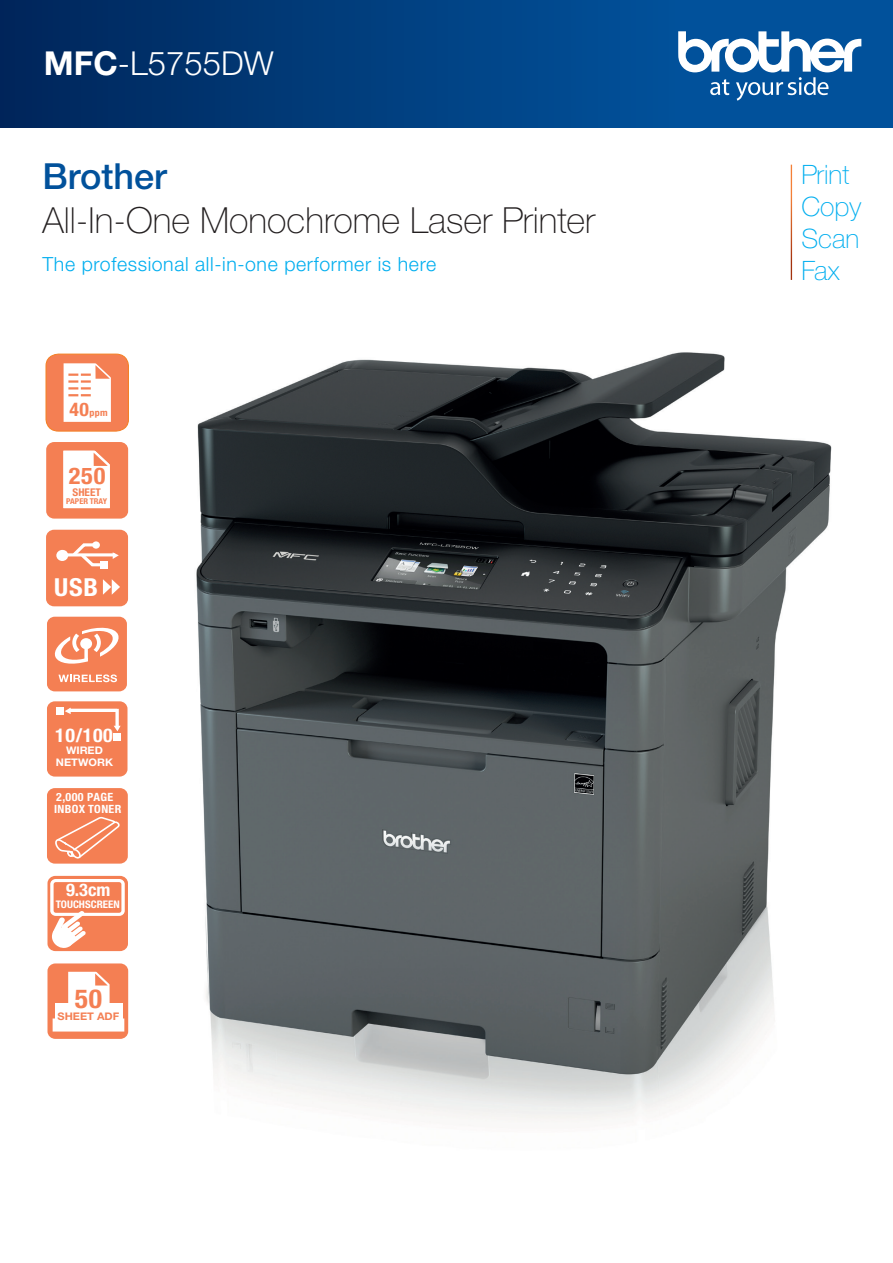
<style>
.page{position:relative;width:893px;height:1263px;background:#fff}
.page>*{position:absolute;margin:0;border:0;box-sizing:border-box;transform-origin:0 0}
.t1{font:100 36px "Helvetica Neue LTW1 G";color:#231f20}
.t2{font:500 36px "Helvetica Neue LTW1 G";color:#01519b}
.t3{font:300 33px "Helvetica Neue LTW1 G";color:#fff}
.t4{font:100 26.7px/32.1px "Helvetica Neue LTW1 G";color:#00aeef}
.t5{font:700 condensed 26.25px "Helvetica Neue LTW1 G";color:#f47f53;scale:1.06 1}
.t6{font:700 condensed 24.9px "Helvetica Neue LTW1 G";color:#fff;scale:1.06 1}
.t7{font:700 condensed 23.1px "Helvetica Neue LTW1 G";color:#f47f53;scale:1.06 1}
.t8{font:300 19.5px "Helvetica Neue LTW1 G";letter-spacing:.03em;color:#00aeef}
.t9{font:700 condensed 18.9px "Helvetica Neue LTW1 G";color:#fff;scale:1.06 1}
.t10{font:700 condensed 17.4px "Helvetica Neue LTW1 G";color:#fff;scale:1.06 1}
.t11{font:700 condensed 11.4px/11.4px "Helvetica Neue LTW1 G";letter-spacing:.03em;color:#fff;scale:1.06 1}
.t12{font:700 condensed 10.65px "Helvetica Neue LTW1 G";color:#f47f53;scale:1.06 1}
.t13{font:700 10.5px/12.1px "Helvetica Neue LTW1 G";color:#fff;text-align:center;scale:1.06 1}
.t14{font:700 condensed 10.5px "Helvetica Neue LTW1 G";color:#fff;scale:1.06 1}
.t15{font:700 10.5px "Helvetica Neue LTW1 G";color:#f47f53;scale:1.06 1}
.t16{font:700 condensed 9.45px "Helvetica Neue LTW1 G";color:#f47f53;scale:1.06 1}
.t17{font:700 condensed 7.95px "Helvetica Neue LTW1 G";color:#f47f53;scale:1.06 1}
.s1{font-weight:700}
.s2{font-size:18.75px}
</style>
<div class="page">
<div style="left:0;top:0;width:685px;height:128px;background:linear-gradient(to right,#00265a,#01529c)"></div>
<div style="left:685px;top:0;width:208px;height:128px;background:#01519b"></div>
<svg style="left:678px;top:31px;width:183px;height:70px"></svg>
<img style="left:196px;top:352px;width:636px;height:770px">
<div style="left:46px;top:354px;width:82px;height:77px;background:#f47f53;border-radius:12px"></div>
<div style="left:46px;top:354px;width:83px;height:78px;border:1px solid #f48026;border-radius:12px"></div>
<svg style="left:64px;top:363px;width:47px;height:59px;background:#fdebe5"></svg>
<div style="left:47px;top:617px;width:80px;height:74px;background:#f47f53;border-radius:8px"></div>
<svg style="left:54px;top:627px;width:65px;height:37px"></svg>
<svg style="left:58px;top:674px;width:59px;height:8px"></svg>
<div style="left:47px;top:788px;width:81px;height:76px;background:#f47f53;border-radius:8px"></div>
<svg style="left:55px;top:816px;width:65px;height:43px"></svg>
<div style="left:47px;top:701px;width:80px;height:75px;background:#f47f53;border-radius:8px"></div>
<div style="left:113px;top:734px;width:8px;height:7px;background:#fff"></div>
<div style="left:56px;top:708px;width:7px;height:7px;background:#fff"></div>
<svg style="left:115px;top:726px;width:6px;height:5px"></svg>
<svg style="left:65px;top:708px;width:6px;height:5px"></svg>
<div style="left:68px;top:709px;width:51px;height:19px;border:3px solid #fff"></div>
<div style="left:47px;top:876px;width:81px;height:75px;background:#f47f53;border-radius:8px"></div>
<svg style="left:52px;top:911px;width:34px;height:37px"></svg>
<div style="left:50px;top:879px;width:75px;height:37px;border:3px solid #fff;border-radius:4px"></div>
<div style="left:46px;top:530px;width:82px;height:76px;background:#f47f53;border-radius:8px"></div>
<div style="left:56px;top:550px;width:12px;height:11px;background:#fff;border-radius:50%"></div>
<hr style="left:66px;top:553px;width:49px;height:3px;background:#fff">
<svg style="left:113px;top:552px;width:6px;height:7px"></svg>
<div style="left:101px;top:562px;width:7px;height:7px;background:#fff"></div>
<svg style="left:69px;top:542px;width:38px;height:26px"></svg>
<svg style="left:103px;top:579px;width:17px;height:16px"></svg>
<div style="left:47px;top:963px;width:81px;height:76px;background:#f47f53;border-radius:8px"></div>
<div style="left:53px;top:1018px;width:71px;height:14px;background:#fff"></div>
<svg style="left:68px;top:972px;width:42px;height:31px"></svg>
<div style="left:55px;top:1003px;width:67px;height:21px;background:#fff"></div>
<div style="left:46px;top:442px;width:82px;height:77px;background:#f47f53;border-radius:8px"></div>
<svg style="left:63px;top:451px;width:47px;height:57px;background:#fef5f1"></svg>
<h2 class="t3" style="left:44px;top:43px;width:231px"><span class="s1">MFC</span>-L5755DW</h2>
<h1 class="t2" style="left:43px;top:155px;width:126px">Brother</h1>
<h1 class="t1" style="left:43px;top:198px;width:554px">All-In-One Monochrome Laser Printer</h1>
<p class="t8" style="left:43px;top:252px;width:395px">The professional all-in-one performer is here</p>
<p class="t16" style="left:70px;top:407px;width:38px"><span class="s2">40</span>ppm</p>
<p class="t7" style="left:69px;top:462px;width:36px">250</p>
<p class="t12" style="left:73px;top:485px;width:28px">SHEET</p>
<p class="t17" style="left:66px;top:497px;width:40px">PAPER TRAY</p>
<p class="t6" style="left:54px;top:572px;width:43px">USB</p>
<p class="t9" style="left:55px;top:724px;width:56px">10/100</p>
<p class="t13" style="left:56px;top:744px;width:55px">WIRED<br>NETWORK</p>
<p class="t11" style="left:54px;top:792px;width:65px">2,000 PAGE<br>INBOX TONER</p>
<p class="t10" style="left:66px;top:880px;width:43px">9.3cm</p>
<p class="t14" style="left:56px;top:898px;width:62px">TOUCHSCREEN</p>
<h3 class="t5" style="left:75px;top:983px;width:27px">50</h3>
<p class="t15" style="left:58px;top:1010px;width:60px">SHEET ADF</p>
<h3 class="t4" style="left:801px;top:158px;width:61px">Print<br>Copy<br>Scan<br>Fax</h3>
</div>
